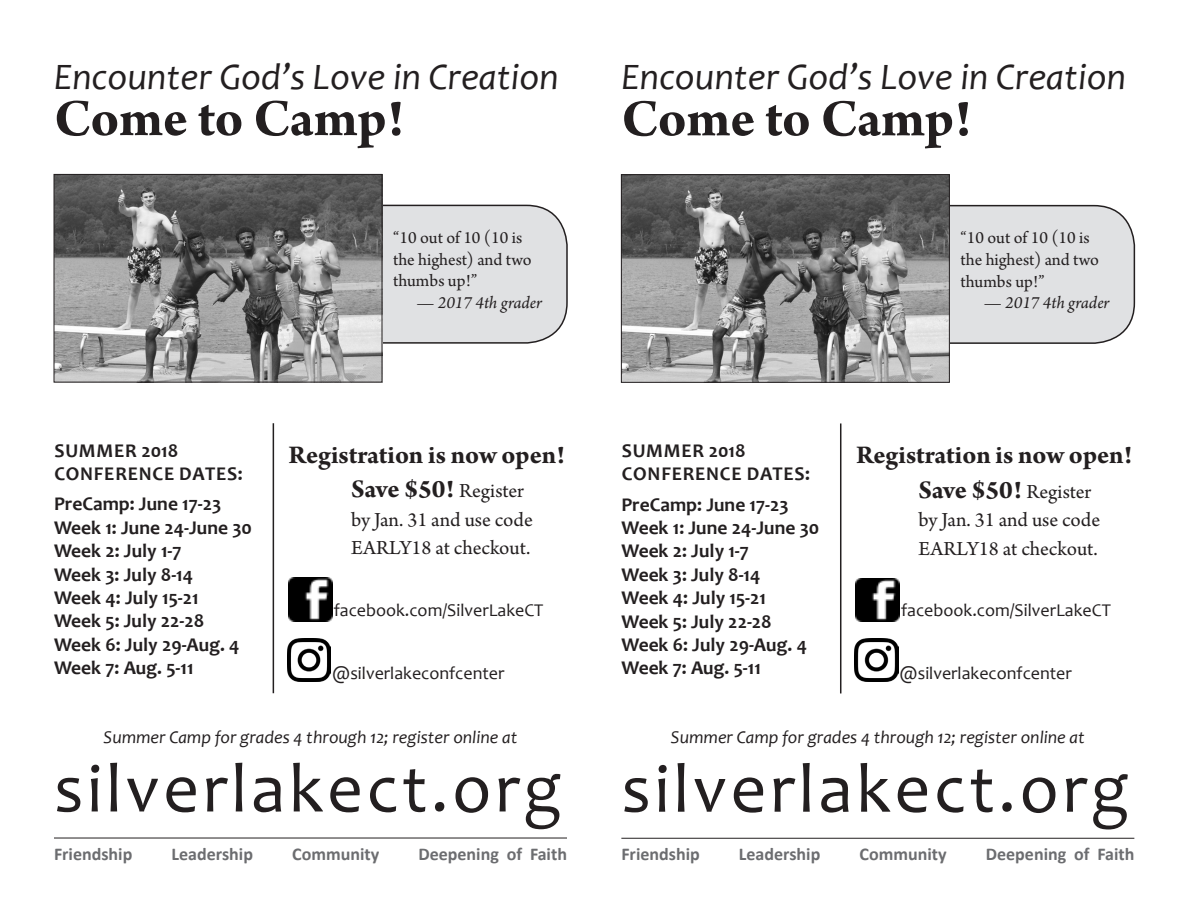
<style>
.page{position:relative;width:1188px;height:918px;background:#fff}
.page>*{position:absolute;margin:0;border:0;box-sizing:border-box;transform-origin:0 0}
.t1{font:70.5px "Candara";letter-spacing:.05em;color:#231f20}
.t2{font:700 55.5px "Arno Pro";letter-spacing:-.005em;color:#231f20}
.t3{font:italic 37.5px "Candara";color:#231f20}
.t4{font:700 27px "Arno Pro";letter-spacing:-.005em;color:#231f20}
.t5{font:21px/28.5px "Arno Pro";color:#231f20}
.t6{font:700 19.5px "Candara";color:#231f20}
.t7{font:700 19.5px "Candara";letter-spacing:.04em;color:#231f20}
.t8{font:18px "Candara";color:#231f20}
.t9{font:italic 18px "Candara";color:#231f20}
.t10{font:700 18px "Calibri";color:#6c6d70}
.t11{font:18px/21.6px "Arno Pro";color:#231f20}
.t12{font:italic 18px "Arno Pro";color:#231f20}
.s1{font-weight:400;font-size:21px}
</style>
<div class="page">
<div style="left:318px;top:205px;width:249px;height:138px;background:#e0e1e3;border-radius:41px"></div>
<div style="left:318px;top:205px;width:250px;height:139px;border:2px solid #231f20;border-radius:41px"></div>
<hr style="left:54px;top:838px;width:513px;height:1px;background:#231f20">
<img style="left:289px;top:578px;width:43px;height:43px">
<img style="left:287px;top:638px;width:44px;height:44px">
<img style="left:56px;top:176px;width:324px;height:204px">
<div style="left:54px;top:174px;width:328px;height:208px;border:1px solid #231f20"></div>
<hr style="left:273px;top:423px;width:1px;height:270px;background:#231f20">
<div style="left:886px;top:206px;width:248px;height:137px;background:#e0e1e3;border-radius:41px"></div>
<div style="left:885px;top:205px;width:250px;height:139px;border:2px solid #231f20;border-radius:41px"></div>
<hr style="left:621px;top:838px;width:513px;height:1px;background:#231f20">
<img style="left:856px;top:578px;width:43px;height:44px">
<img style="left:855px;top:638px;width:43px;height:44px">
<img style="left:623px;top:176px;width:325px;height:205px">
<div style="left:621px;top:174px;width:329px;height:209px;border:1px solid #231f20"></div>
<hr style="left:840px;top:423px;width:1px;height:270px;background:#231f20">
<p class="t3" style="left:54px;top:53px;width:506px">Encounter God’s Love in Creation</p>
<p class="t2" style="left:54px;top:86px;width:351px">Come to Camp!</p>
<p class="t11" style="left:393px;top:228px;width:140px">“10 out of 10 (10 is the highest) and two thumbs up!”</p>
<p class="t12" style="left:416px;top:292px;width:127px">— 2017 4th grader</p>
<p class="t7" style="left:54px;top:438px;width:125px">SUMMER 2018</p>
<p class="t7" style="left:54px;top:462px;width:190px">CONFERENCE DATES:</p>
<p class="t6" style="left:54px;top:492px;width:169px">PreCamp: June 17-23</p>
<p class="t6" style="left:54px;top:515px;width:199px">Week 1: June 24-June 30</p>
<p class="t6" style="left:54px;top:539px;width:129px">Week 2: July 1-7</p>
<p class="t6" style="left:54px;top:562px;width:141px">Week 3: July 8-14</p>
<p class="t6" style="left:54px;top:585px;width:146px">Week 4: July 15-21</p>
<p class="t6" style="left:54px;top:609px;width:152px">Week 5: July 22-28</p>
<p class="t6" style="left:54px;top:632px;width:187px">Week 6: July 29-Aug. 4</p>
<p class="t6" style="left:54px;top:656px;width:141px">Week 7: Aug. 5-11</p>
<p class="t4" style="left:289px;top:439px;width:278px">Registration is now open!</p>
<p class="t4" style="left:351px;top:474px;width:174px">Save $50! <span class="s1">Register</span></p>
<p class="t5" style="left:351px;top:506px;width:183px">by Jan. 31 and use code<br>EARLY18 at checkout.</p>
<p class="t8" style="left:334px;top:598px;width:211px">facebook.com/SilverLakeCT</p>
<p class="t8" style="left:332px;top:662px;width:174px">@silverlakeconfcenter</p>
<p class="t9" style="left:104px;top:726px;width:415px">Summer Camp for grades 4 through 12; register online at</p>
<p class="t1" style="left:54px;top:744px;width:509px">silverlakect.org</p>
<p class="t10" style="left:54px;top:843px;width:80px">Friendship</p>
<p class="t10" style="left:172px;top:843px;width:83px">Leadership</p>
<p class="t10" style="left:292px;top:843px;width:89px">Community</p>
<p class="t10" style="left:418px;top:843px;width:150px">Deepening of Faith</p>
<p class="t3" style="left:621px;top:53px;width:506px">Encounter God’s Love in Creation</p>
<p class="t2" style="left:621px;top:86px;width:351px">Come to Camp!</p>
<p class="t11" style="left:960px;top:228px;width:140px">“10 out of 10 (10 is the highest) and two thumbs up!”</p>
<p class="t12" style="left:984px;top:292px;width:127px">— 2017 4th grader</p>
<p class="t7" style="left:622px;top:438px;width:125px">SUMMER 2018</p>
<p class="t7" style="left:622px;top:462px;width:190px">CONFERENCE DATES:</p>
<p class="t6" style="left:621px;top:492px;width:169px">PreCamp: June 17-23</p>
<p class="t6" style="left:621px;top:515px;width:199px">Week 1: June 24-June 30</p>
<p class="t6" style="left:621px;top:539px;width:129px">Week 2: July 1-7</p>
<p class="t6" style="left:621px;top:562px;width:141px">Week 3: July 8-14</p>
<p class="t6" style="left:621px;top:586px;width:146px">Week 4: July 15-21</p>
<p class="t6" style="left:621px;top:609px;width:152px">Week 5: July 22-28</p>
<p class="t6" style="left:621px;top:632px;width:187px">Week 6: July 29-Aug. 4</p>
<p class="t6" style="left:621px;top:656px;width:141px">Week 7: Aug. 5-11</p>
<p class="t4" style="left:856px;top:439px;width:278px">Registration is now open!</p>
<p class="t4" style="left:918px;top:474px;width:174px">Save $50! <span class="s1">Register</span></p>
<p class="t5" style="left:918px;top:507px;width:183px">by Jan. 31 and use code<br>EARLY18 at checkout.</p>
<p class="t8" style="left:901px;top:599px;width:211px">facebook.com/SilverLakeCT</p>
<p class="t8" style="left:900px;top:662px;width:174px">@silverlakeconfcenter</p>
<p class="t9" style="left:671px;top:726px;width:415px">Summer Camp for grades 4 through 12; register online at</p>
<p class="t1" style="left:621px;top:745px;width:509px">silverlakect.org</p>
<p class="t10" style="left:621px;top:843px;width:80px">Friendship</p>
<p class="t10" style="left:739px;top:843px;width:83px">Leadership</p>
<p class="t10" style="left:860px;top:843px;width:89px">Community</p>
<p class="t10" style="left:986px;top:843px;width:150px">Deepening of Faith</p>
</div>
